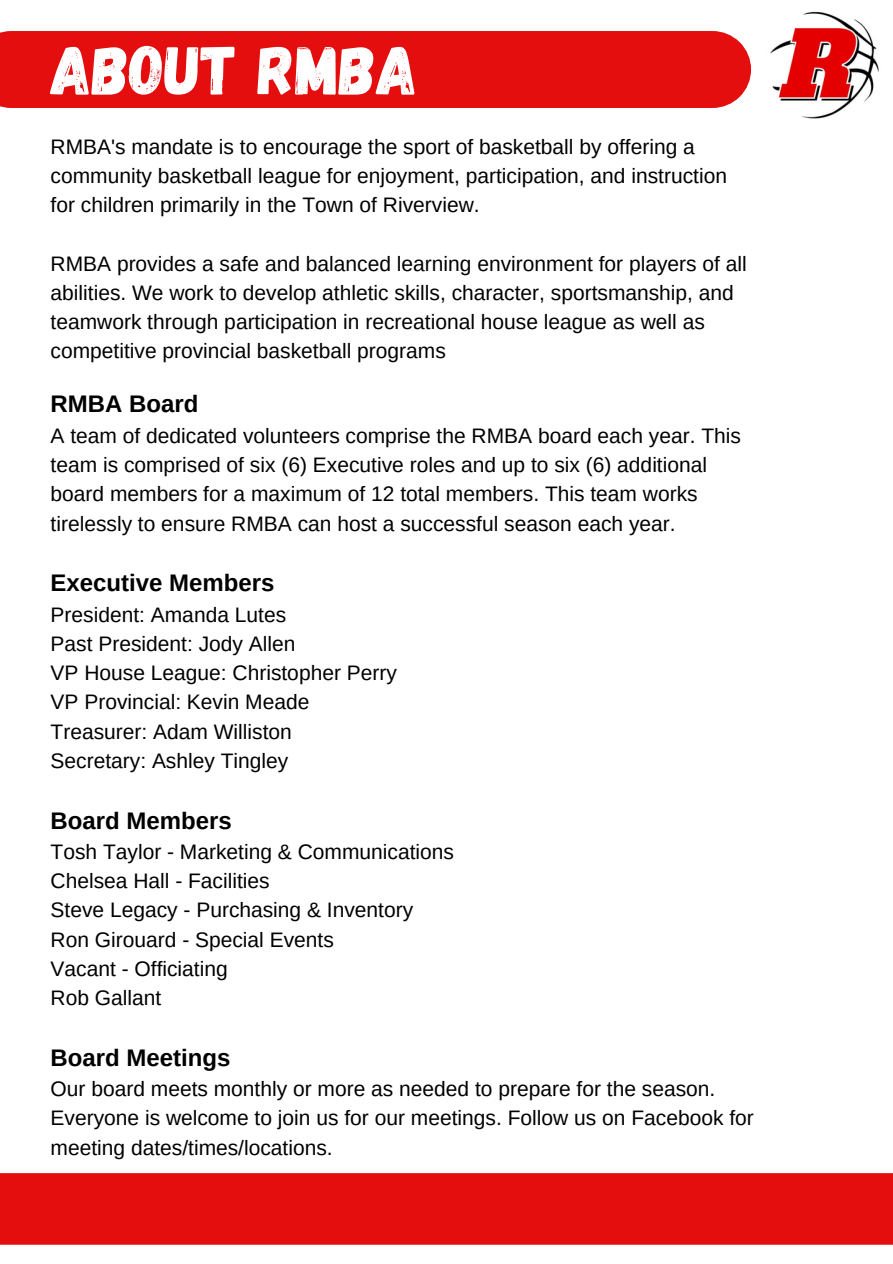
<style>
.page{position:relative;width:893px;height:1264px;background:#fff}
.page>*{position:absolute;margin:0;border:0;box-sizing:border-box;transform-origin:0 0}
.t1{font:69px "Gagalin";color:#fff}
.t2{font:700 24px "Arimo";color:#000}
.t3{font:21px "Arimo";color:#000}
</style>
<div class="page">
<div style="left:0;top:31px;width:751px;height:77px;background:#e40e0e"></div>
<img style="left:770px;top:11px;width:109px;height:108px">
<div style="left:0;top:1173px;width:892px;height:71px;background:#e40e0e"></div>
<p class="t1" style="left:51px;top:25px;width:369px">ABOUT RMBA</p>
<p class="t3" style="left:51px;top:135px;width:645px">RMBA's mandate is to encourage the sport of basketball by offering a</p>
<p class="t3" style="left:51px;top:164px;width:678px">community basketball league for enjoyment, participation, and instruction</p>
<p class="t3" style="left:51px;top:193px;width:430px">for children primarily in the Town of Riverview.</p>
<p class="t3" style="left:51px;top:252px;width:697px">RMBA provides a safe and balanced learning environment for players of all</p>
<p class="t3" style="left:51px;top:281px;width:685px">abilities. We work to develop athletic skills, character, sportsmanship, and</p>
<p class="t3" style="left:51px;top:310px;width:655px">teamwork through participation in recreational house league as well as</p>
<p class="t3" style="left:51px;top:339px;width:397px">competitive provincial basketball programs</p>
<p class="t2" style="left:51px;top:390px;width:149px">RMBA Board</p>
<p class="t3" style="left:51px;top:424px;width:692px">A team of dedicated volunteers comprise the RMBA board each year. This</p>
<p class="t3" style="left:51px;top:453px;width:658px">team is comprised of six (6) Executive roles and up to six (6) additional</p>
<p class="t3" style="left:51px;top:482px;width:648px">board members for a maximum of 12 total members. This team works</p>
<p class="t3" style="left:51px;top:511px;width:626px">tirelessly to ensure RMBA can host a successful season each year.</p>
<p class="t2" style="left:51px;top:569px;width:225px">Executive Members</p>
<p class="t3" style="left:51px;top:602px;width:237px">President: Amanda Lutes</p>
<p class="t3" style="left:51px;top:632px;width:246px">Past President: Jody Allen</p>
<p class="t3" style="left:51px;top:661px;width:348px">VP House League: Christopher Perry</p>
<p class="t3" style="left:51px;top:690px;width:260px">VP Provincial: Kevin Meade</p>
<p class="t3" style="left:51px;top:719px;width:243px">Treasurer: Adam Williston</p>
<p class="t3" style="left:51px;top:748px;width:239px">Secretary: Ashley Tingley</p>
<p class="t2" style="left:51px;top:806px;width:183px">Board Members</p>
<p class="t3" style="left:51px;top:839px;width:405px">Tosh Taylor - Marketing &amp; Communications</p>
<p class="t3" style="left:51px;top:869px;width:221px">Chelsea Hall - Facilities</p>
<p class="t3" style="left:51px;top:898px;width:364px">Steve Legacy - Purchasing &amp; Inventory</p>
<p class="t3" style="left:51px;top:927px;width:285px">Ron Girouard - Special Events</p>
<p class="t3" style="left:51px;top:956px;width:179px">Vacant - Officiating</p>
<p class="t3" style="left:51px;top:986px;width:112px">Rob Gallant</p>
<p class="t2" style="left:51px;top:1044px;width:181px">Board Meetings</p>
<p class="t3" style="left:51px;top:1077px;width:666px">Our board meets monthly or more as needed to prepare for the season.</p>
<p class="t3" style="left:51px;top:1106px;width:704px">Everyone is welcome to join us for our meetings. Follow us on Facebook for</p>
<p class="t3" style="left:51px;top:1135px;width:284px">meeting dates/times/locations.</p>
</div>
